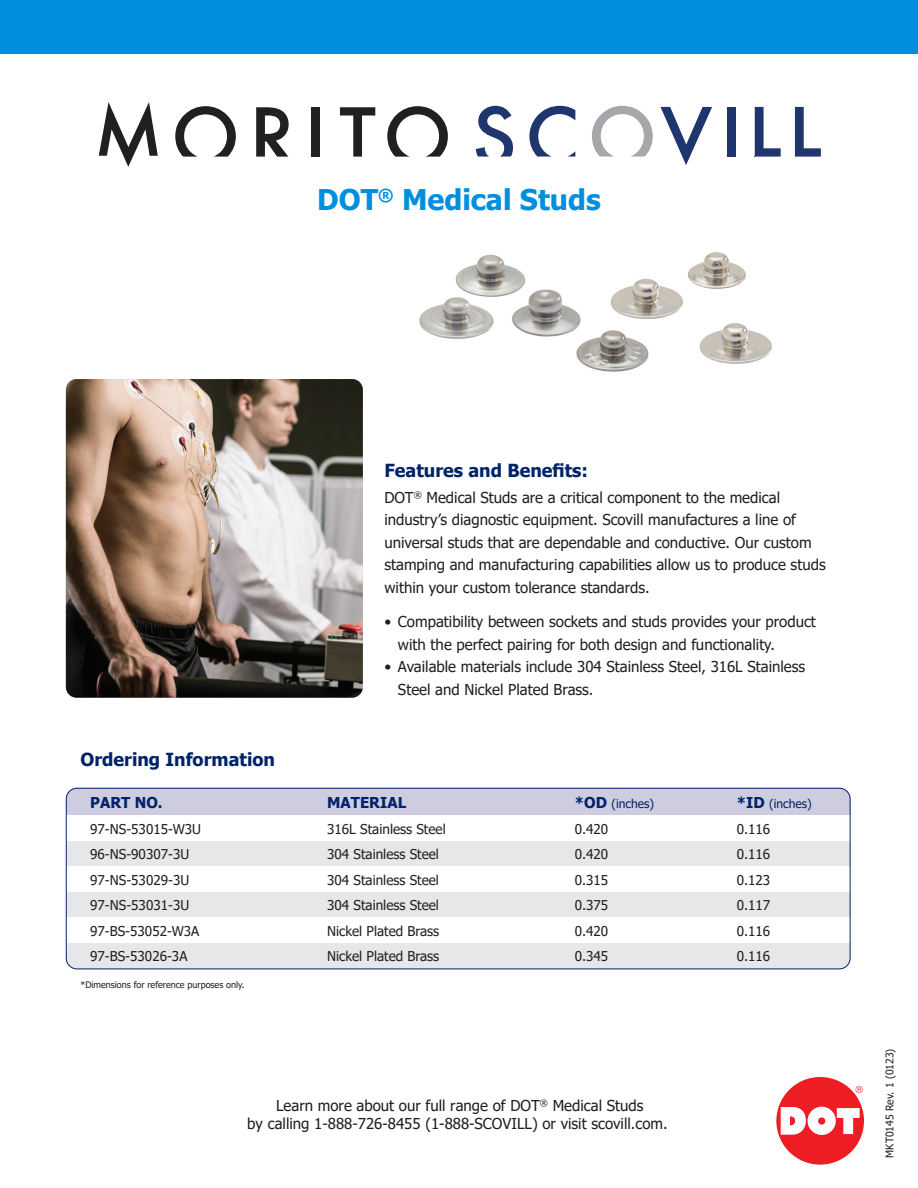
<style>
.page{position:relative;width:918px;height:1188px;background:#fff}
.page>*{position:absolute;margin:0;border:0;box-sizing:border-box;transform-origin:0 0}
.t1{font:700 28.5px "Tahoma";color:#008fde}
.t2{font:700 18px "Tahoma";color:#002369}
.t3{font:15px/22.5px "Tahoma";color:#231f20}
.Pa0{font:15px "Tahoma";color:#221e1f}
.t4{font:700 15px "Tahoma";color:#002369}
.t5{font:13.5px "Tahoma";color:#231f20}
.t6{font:12px "Tahoma";color:#002369}
.t7{font:10.5px "Tahoma";color:#231f20}
.t8{font:9px "Tahoma";color:#231f20}
.s1{font-weight:700;font-size:15px}
</style>
<div class="page">
<svg style="left:99px;top:102px;width:59px;height:65px"></svg>
<svg style="left:175px;top:106px;width:61px;height:51px"></svg>
<svg style="left:256px;top:107px;width:33px;height:50px"></svg>
<div style="left:311px;top:107px;width:9px;height:50px;background:#221f1f"></div>
<svg style="left:340px;top:107px;width:35px;height:50px"></svg>
<svg style="left:387px;top:106px;width:61px;height:51px"></svg>
<svg style="left:476px;top:106px;width:37px;height:51px"></svg>
<svg style="left:529px;top:106px;width:46px;height:51px"></svg>
<svg style="left:592px;top:106px;width:61px;height:51px"></svg>
<svg style="left:661px;top:107px;width:51px;height:58px"></svg>
<div style="left:727px;top:107px;width:9px;height:50px;background:#1f356e"></div>
<svg style="left:755px;top:107px;width:26px;height:50px"></svg>
<svg style="left:795px;top:107px;width:26px;height:50px"></svg>
<div style="left:0;top:0;width:918px;height:54px;background:#008fde"></div>
<img style="left:66px;top:379px;width:297px;height:319px">
<svg style="left:856px;top:1086px;width:7px;height:7px"></svg>
<div style="left:776px;top:1077px;width:88px;height:88px;background:#ee1d23;border-radius:50%"></div>
<svg style="left:781px;top:1107px;width:79px;height:28px"></svg>
<img style="left:576px;top:332px;width:73px;height:40px">
<img style="left:699px;top:323px;width:73px;height:41px">
<img style="left:689px;top:252px;width:57px;height:37px">
<img style="left:606px;top:271px;width:83px;height:66px">
<img style="left:419px;top:298px;width:75px;height:41px">
<img style="left:512px;top:289px;width:76px;height:63px">
<img style="left:450px;top:254px;width:83px;height:61px">
<div style="left:66px;top:788px;width:783px;height:129px;background:#e6e7e9"></div>
<div style="left:66px;top:788px;width:785px;height:37px;background:#cecde0;border-radius:11px"></div>
<div style="left:66px;top:933px;width:785px;height:36px;background:#e6e7e9;border-radius:11px"></div>
<div style="left:66px;top:815px;width:784px;height:26px;background:#fff"></div>
<div style="left:66px;top:866px;width:784px;height:25px;background:#fff"></div>
<div style="left:66px;top:917px;width:784px;height:25px;background:#fff"></div>
<div style="left:66px;top:788px;width:785px;height:181px;border:1px solid #002369;border-radius:11px"></div>
<p class="t1" style="left:317px;top:180px;width:285px">DOT<sup>®</sup> Medical Studs</p>
<p class="t2" style="left:81px;top:747px;width:196px">Ordering Information</p>
<p class="t2" style="left:384px;top:458px;width:205px">Features and Benefits:</p>
<p class="t3" style="left:384px;top:487px;width:443px">DOT<sup>®</sup> Medical Studs are a critical component to the medical industry’s diagnostic equipment. Scovill manufactures a line of universal studs that are dependable and conductive. Our custom stamping and manufacturing capabilities allow us to produce studs within your custom tolerance standards.</p>
<p class="t3" style="left:384px;top:611px;width:433px">• Compatibility between sockets and studs provides your product</p>
<p class="t3" style="left:398px;top:634px;width:378px">with the perfect pairing for both design and functionality.</p>
<p class="t3" style="left:384px;top:656px;width:422px">• Available materials include 304 Stainless Steel, 316L Stainless</p>
<p class="t3" style="left:398px;top:679px;width:197px">Steel and Nickel Plated Brass.</p>
<p class="t4" style="left:90px;top:792px;width:74px">PART NO.</p>
<p class="t4" style="left:327px;top:792px;width:81px">MATERIAL</p>
<p class="t6" style="left:575px;top:796px;width:81px"><span class="s1">*OD</span> (inches)</p>
<p class="t6" style="left:737px;top:796px;width:77px"><span class="s1">*ID</span> (inches)</p>
<p class="t5" style="left:90px;top:820px;width:112px">97-NS-53015-W3U</p>
<p class="t5" style="left:327px;top:820px;width:120px">316L Stainless Steel</p>
<p class="t5" style="left:575px;top:820px;width:35px">0.420</p>
<p class="t5" style="left:737px;top:820px;width:35px">0.116</p>
<p class="t5" style="left:90px;top:845px;width:101px">96-NS-90307-3U</p>
<p class="t5" style="left:327px;top:845px;width:113px">304 Stainless Steel</p>
<p class="t5" style="left:575px;top:845px;width:35px">0.420</p>
<p class="t5" style="left:737px;top:845px;width:35px">0.116</p>
<p class="t5" style="left:90px;top:871px;width:101px">97-NS-53029-3U</p>
<p class="t5" style="left:327px;top:871px;width:113px">304 Stainless Steel</p>
<p class="t5" style="left:575px;top:871px;width:35px">0.315</p>
<p class="t5" style="left:737px;top:871px;width:35px">0.123</p>
<p class="t5" style="left:90px;top:896px;width:101px">97-NS-53031-3U</p>
<p class="t5" style="left:327px;top:896px;width:113px">304 Stainless Steel</p>
<p class="t5" style="left:575px;top:896px;width:35px">0.375</p>
<p class="t5" style="left:737px;top:896px;width:35px">0.117</p>
<p class="t5" style="left:90px;top:922px;width:111px">97-BS-53052-W3A</p>
<p class="t5" style="left:327px;top:922px;width:114px">Nickel Plated Brass</p>
<p class="t5" style="left:575px;top:922px;width:35px">0.420</p>
<p class="t5" style="left:737px;top:922px;width:35px">0.116</p>
<p class="t5" style="left:90px;top:947px;width:99px">97-BS-53026-3A</p>
<p class="t5" style="left:327px;top:947px;width:114px">Nickel Plated Brass</p>
<p class="t5" style="left:575px;top:947px;width:35px">0.345</p>
<p class="t5" style="left:737px;top:947px;width:35px">0.116</p>
<p class="t8" style="left:81px;top:979px;width:166px">*Dimensions for reference purposes only.</p>
<p class="Pa0" style="left:276px;top:1096px;width:369px">Learn more about our full range of DOT<sup>®</sup> Medical Studs</p>
<p class="Pa0" style="left:247px;top:1114px;width:422px">by calling 1-888-726-8455 (1-888-SCOVILL) or visit scovill.com.</p>
<p class="t7" style="left:883px;top:1158px;width:111px;rotate:-90deg">MKT0145 Rev. 1 (0123)</p>
</div>
